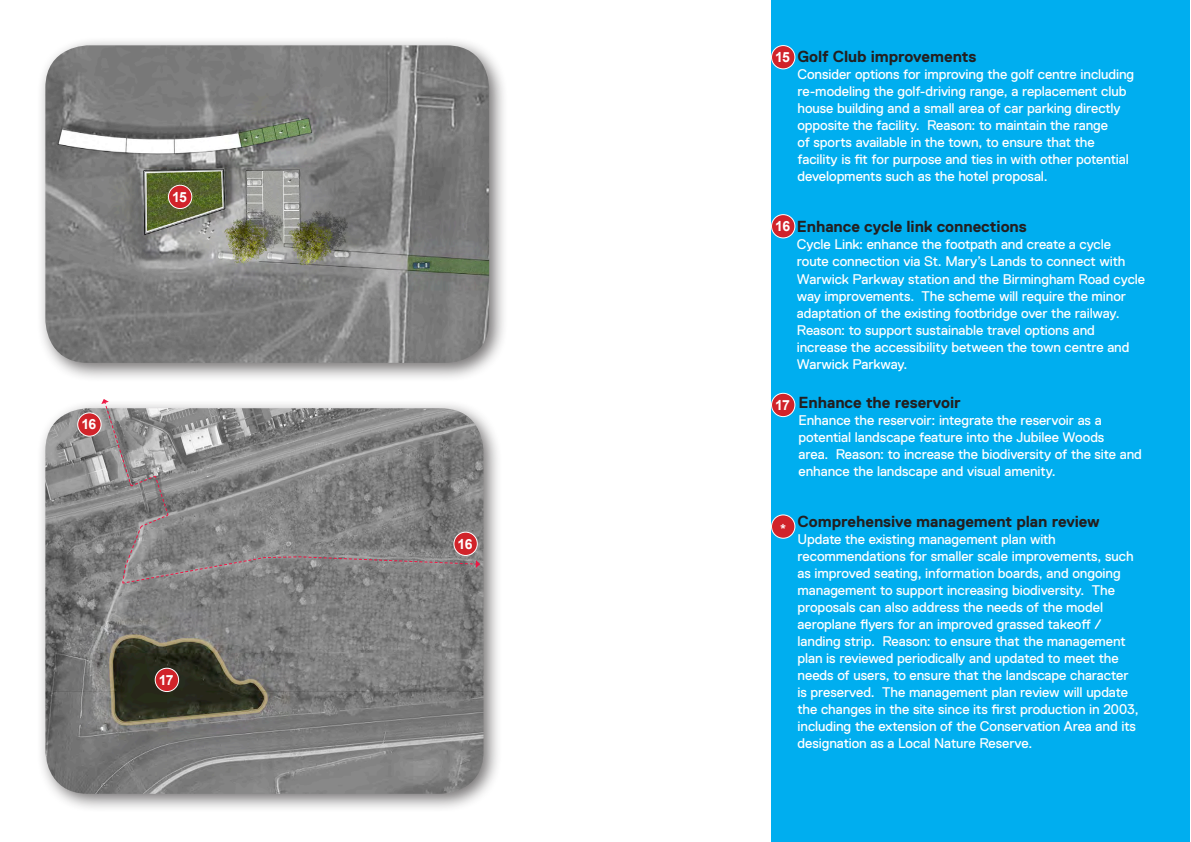
<style>
.page{position:relative;width:1191px;height:842px;background:#fff}
.page>*{position:absolute;margin:0;border:0;box-sizing:border-box;transform-origin:0 0}
._10_Plincke_STANDFIR{font:700 16px "Replica Std";letter-spacing:-.005em;color:#231f20}
._13_Plincke_COVER_TI{font:14px/17px "Replica Std";letter-spacing:-.005em;color:#fff}
.t1{font:700 14px "Arial";letter-spacing:-.05em;color:#fff}
</style>
<div class="page">
<div style="left:771px;top:1px;width:419px;height:841px;background:#00aeef"></div>
<div style="left:36px;top:36px;width:472px;height:346px;background:#231f20;opacity:.63"></div>
<img style="left:45px;top:45px;width:444px;height:318px">
<div style="left:36px;top:399px;width:466px;height:414px;background:#231f20;opacity:.63"></div>
<img style="left:45px;top:408px;width:438px;height:386px">
<div style="left:771px;top:46px;width:24px;height:23px;background:#d1232a;border-radius:50%"></div>
<div style="left:771px;top:45px;width:24px;height:24px;border:1px solid #fff;border-radius:50%"></div>
<div style="left:771px;top:215px;width:24px;height:23px;background:#d1232a;border-radius:50%"></div>
<div style="left:771px;top:214px;width:24px;height:24px;border:1px solid #fff;border-radius:50%"></div>
<div style="left:771px;top:393px;width:24px;height:24px;background:#d1232a;border-radius:50%"></div>
<div style="left:771px;top:393px;width:24px;height:24px;border:1px solid #fff;border-radius:50%"></div>
<div style="left:771px;top:515px;width:24px;height:23px;background:#d1232a;border-radius:50%"></div>
<div style="left:771px;top:515px;width:24px;height:23px;border:1px solid #fff;border-radius:50%"></div>
<div style="left:168px;top:185px;width:24px;height:24px;background:#d1232a;border-radius:50%"></div>
<div style="left:168px;top:185px;width:24px;height:24px;border:1px solid #fff;border-radius:50%"></div>
<div style="left:78px;top:413px;width:23px;height:23px;background:#d1232a;border-radius:50%"></div>
<div style="left:77px;top:413px;width:24px;height:23px;border:1px solid #fff;border-radius:50%"></div>
<div style="left:155px;top:668px;width:24px;height:23px;background:#d1232a;border-radius:50%"></div>
<div style="left:155px;top:668px;width:24px;height:24px;border:1px solid #fff;border-radius:50%"></div>
<svg style="left:104px;top:584px;width:373px;height:10px"></svg>
<svg style="left:101px;top:399px;width:379px;height:185px"></svg>
<p class="t1" style="left:172px;top:187px;width:16px">15</p>
<p class="t1" style="left:81px;top:415px;width:17px">16</p>
<p class="t1" style="left:159px;top:670px;width:16px">17</p>
<p class="t1" style="left:457px;top:534px;width:17px">16</p>
<p class="_10_Plincke_STANDFIR" style="left:797px;top:48px;width:180px">Golf Club improvements</p>
<p class="_13_Plincke_COVER_TI" style="left:797px;top:66px;width:338px">Consider options for improving the golf centre including re-modeling the golf-driving range, a replacement club house building and a small area of car parking directly opposite the facility. Reason: to maintain the range<br>of sports available in the town, to ensure that the facility is fit for purpose and ties in with other potential developments such as the hotel proposal.</p>
<p class="_10_Plincke_STANDFIR" style="left:797px;top:218px;width:231px">Enhance cycle link connections</p>
<p class="_13_Plincke_COVER_TI" style="left:797px;top:236px;width:350px">Cycle Link: enhance the footpath and create a cycle route connection via St. Mary’s Lands to connect with Warwick Parkway station and the Birmingham Road cycle way improvements. The scheme will require the minor adaptation of the existing footbridge over the railway.<br>Reason: to support sustainable travel options and increase the accessibility between the town centre and Warwick Parkway.</p>
<p class="_10_Plincke_STANDFIR" style="left:798px;top:394px;width:164px">Enhance the reservoir</p>
<p class="_13_Plincke_COVER_TI" style="left:798px;top:412px;width:345px">Enhance the reservoir: integrate the reservoir as a potential landscape feature into the Jubilee Woods<br>area. Reason: to increase the biodiversity of the site and enhance the landscape and visual amenity.</p>
<p class="_10_Plincke_STANDFIR" style="left:797px;top:513px;width:304px">Comprehensive management plan review</p>
<p class="_13_Plincke_COVER_TI" style="left:797px;top:531px;width:343px">Update the existing management plan with recommendations for smaller scale improvements, such as improved seating, information boards, and ongoing management to support increasing biodiversity. The proposals can also address the needs of the model aeroplane flyers for an improved grassed takeoff / landing strip. Reason: to ensure that the management plan is reviewed periodically and updated to meet the needs of users, to ensure that the landscape character is preserved. The management plan review will update the changes in the site since its first production in 2003, including the extension of the Conservation Area and its designation as a Local Nature Reserve.</p>
<p class="t1" style="left:775px;top:48px;width:16px">15</p>
<p class="t1" style="left:775px;top:217px;width:17px">16</p>
<p class="t1" style="left:775px;top:395px;width:16px">17</p>
<p class="t1" style="left:780px;top:520px;width:7px">*</p>
</div>
